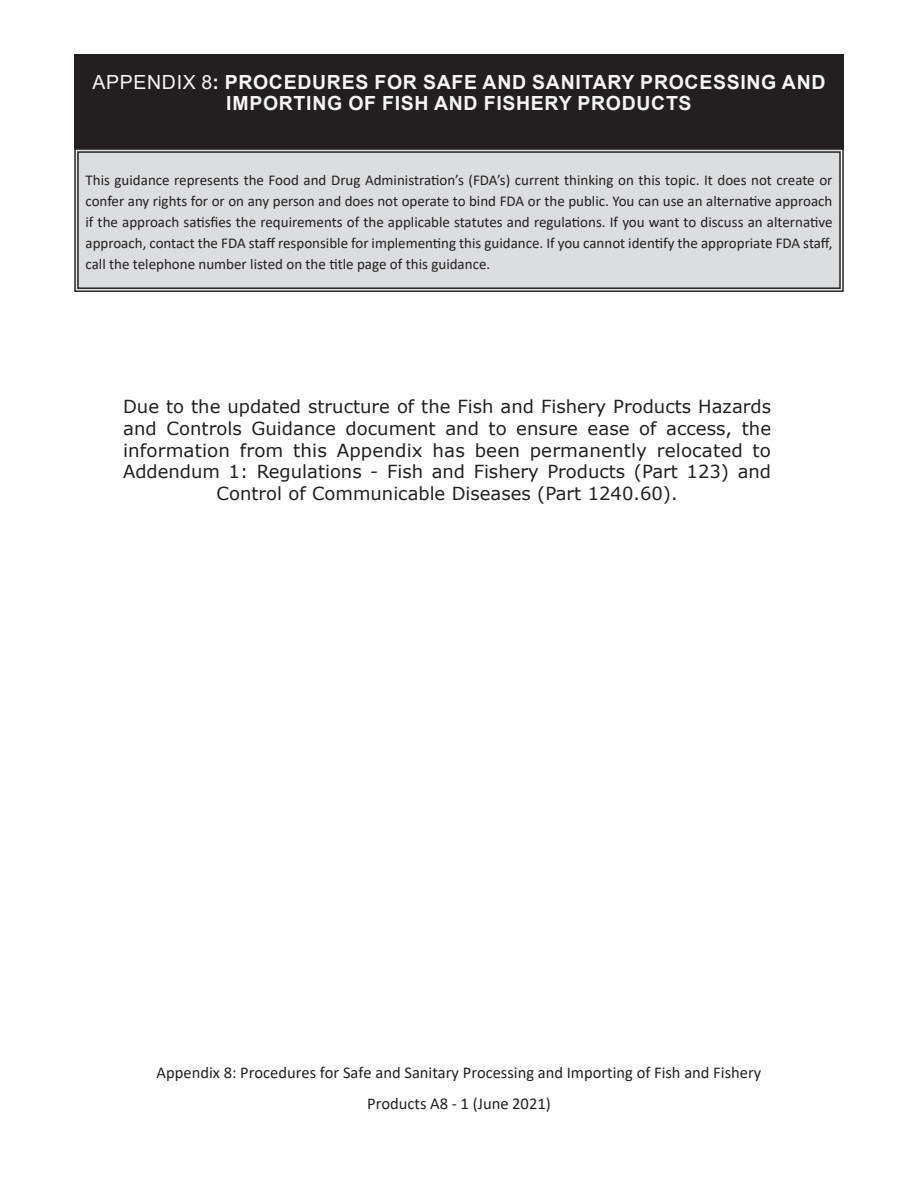
<style>
.page{position:relative;width:918px;height:1188px;background:#fff}
.page>*{position:absolute;margin:0;border:0;box-sizing:border-box;transform-origin:0 0}
.t1{font:700 19.5px/21px "Arial";letter-spacing:.035em;color:#f5f5f6;text-align:center}
.t2{font:18px/21.6px "Verdana";color:#231f20;text-align:center}
.t3{font:16.5px/31.2px "Calibri";color:#231f20;text-align:center}
.t4{font:15px/21px "Calibri";color:#231f20;text-align:justify}
.s1{font-weight:400}
</style>
<div class="page">
<div style="left:74px;top:54px;width:770px;height:94px;background:#231f20"></div>
<div style="left:74px;top:148px;width:770px;height:144px;background:#dcdddf"></div>
<div style="left:77px;top:151px;width:764px;height:138px;border:1px solid #282526"></div>
<p class="t1" style="left:92px;top:72px;width:735px"><span class="s1">APPENDIX 8</span>: PROCEDURES FOR SAFE AND SANITARY PROCESSING AND<br>IMPORTING OF FISH AND FISHERY PRODUCTS</p>
<p class="t4" style="left:86px;top:169px;width:749px">This guidance represents the Food and Drug Administration’s (FDA’s) current thinking on this topic. It does not create or confer any rights for or on any person and does not operate to bind FDA or the public. You can use an alternative approach if the approach satisfies the requirements of the applicable statutes and regulations. If you want to discuss an alternative approach, contact the FDA staff responsible for implementing this guidance. If you cannot identify the appropriate FDA staff, call the telephone number listed on the title page of this guidance.</p>
<p class="t2" style="left:123px;top:396px;width:650px">Due to the updated structure of the Fish and Fishery Products Hazards and Controls Guidance document and to ensure ease of access, the information from this Appendix has been permanently relocated to Addendum 1: Regulations - Fish and Fishery Products (Part 123) and Control of Communicable Diseases (Part 1240.60).</p>
<p class="t3" style="left:157px;top:1056px;width:606px">Appendix 8: Procedures for Safe and Sanitary Processing and Importing of Fish and Fishery<br>Products A8 - 1 (June 2021)</p>
</div>
